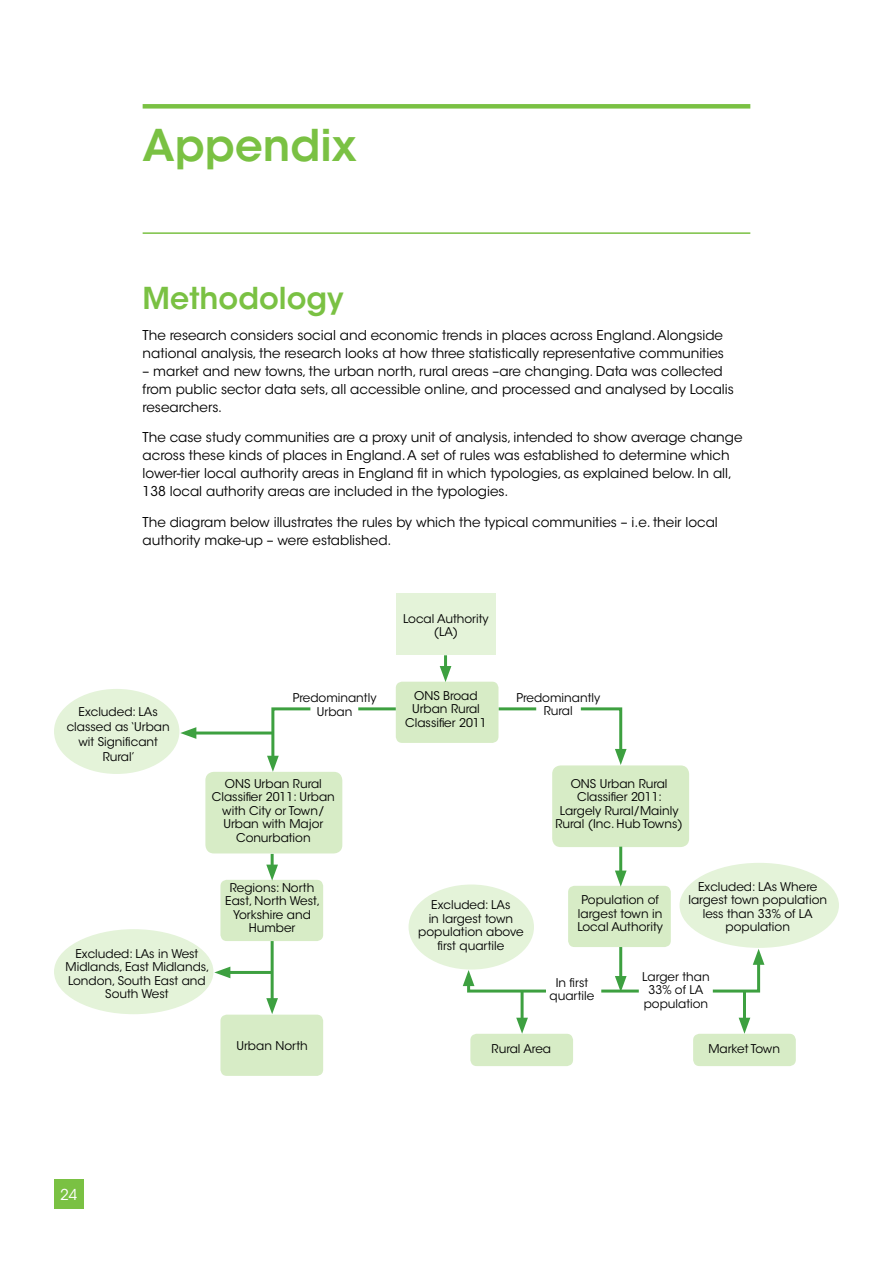
<style>
.page{position:relative;width:893px;height:1263px;background:#fff}
.page>*{position:absolute;margin:0;border:0;box-sizing:border-box;transform-origin:0 0}
.t1{font:600 43.5px "ITC Avant Garde Std";color:#7ac143}
.t2{font:600 30px "ITC Avant Garde Std";color:#7ac143}
.t3{font:15px "ITC Avant Garde Std";color:#fff}
.t4{font:13.5px/18px "ITC Avant Garde Std";color:#000}
.t5{font:12px/13.5px "ITC Avant Garde Std";color:#000;text-align:center}
</style>
<div class="page">
<div style="left:54px;top:1179px;width:30px;height:30px;background:#7ac143"></div>
<div style="left:143px;top:104px;width:607px;height:5px;background:#7ac143"></div>
<hr style="left:143px;top:232px;width:607px;height:2px;background:#7ac143">
<div style="left:54px;top:689px;width:125px;height:85px;background:#e4f3d9;border-radius:50%"></div>
<div style="left:409px;top:884px;width:125px;height:85px;background:#e4f3d9;border-radius:50%"></div>
<div style="left:54px;top:929px;width:159px;height:85px;background:#e4f3d9;border-radius:50%"></div>
<div style="left:679px;top:863px;width:160px;height:85px;background:#e4f3d9;border-radius:50%"></div>
<div style="left:397px;top:593px;width:99px;height:62px;background:#e4f3d9"></div>
<div style="left:205px;top:772px;width:137px;height:81px;background:#d7ecc6;border-radius:9px"></div>
<div style="left:552px;top:765px;width:137px;height:82px;background:#d7ecc6;border-radius:9px"></div>
<div style="left:220px;top:880px;width:103px;height:61px;background:#d7ecc6;border-radius:6px"></div>
<div style="left:568px;top:886px;width:103px;height:61px;background:#d7ecc6;border-radius:6px"></div>
<div style="left:396px;top:682px;width:102px;height:61px;background:#d7ecc6;border-radius:6px"></div>
<div style="left:220px;top:1015px;width:103px;height:61px;background:#d7ecc6;border-radius:6px"></div>
<div style="left:470px;top:1034px;width:103px;height:32px;background:#d7ecc6;border-radius:6px"></div>
<div style="left:693px;top:1034px;width:103px;height:32px;background:#d7ecc6;border-radius:6px"></div>
<hr style="left:271px;top:941px;width:3px;height:63px;background:#3da040">
<svg style="left:266px;top:998px;width:12px;height:16px"></svg>
<hr style="left:271px;top:854px;width:3px;height:16px;background:#3da040">
<svg style="left:266px;top:864px;width:12px;height:17px"></svg>
<hr style="left:444px;top:655px;width:3px;height:17px;background:#3da040">
<svg style="left:440px;top:666px;width:11px;height:16px"></svg>
<hr style="left:619px;top:847px;width:3px;height:29px;background:#3da040">
<svg style="left:615px;top:870px;width:12px;height:17px"></svg>
<hr style="left:619px;top:947px;width:3px;height:35px;background:#3da040">
<svg style="left:615px;top:976px;width:12px;height:13px"></svg>
<hr style="left:521px;top:991px;width:3px;height:32px;background:#3da040">
<svg style="left:516px;top:1018px;width:12px;height:16px"></svg>
<hr style="left:743px;top:991px;width:3px;height:32px;background:#3da040">
<svg style="left:739px;top:1018px;width:11px;height:16px"></svg>
<svg style="left:580px;top:707px;width:47px;height:58px"></svg>
<svg style="left:267px;top:707px;width:44px;height:65px"></svg>
<hr style="left:358px;top:707px;width:38px;height:3px;background:#3da040">
<hr style="left:499px;top:707px;width:37px;height:3px;background:#3da040">
<hr style="left:601px;top:989px;width:38px;height:3px;background:#3da040">
<svg style="left:463px;top:970px;width:83px;height:24px"></svg>
<svg style="left:712px;top:949px;width:52px;height:44px"></svg>
<hr style="left:225px;top:971px;width:47px;height:3px;background:#3da040">
<svg style="left:214px;top:966px;width:16px;height:12px"></svg>
<hr style="left:191px;top:731px;width:83px;height:3px;background:#3da040">
<svg style="left:180px;top:727px;width:16px;height:12px"></svg>
<h1 class="t1" style="left:143px;top:128px;width:216px">Appendix</h1>
<h2 class="t2" style="left:143px;top:286px;width:203px">Methodology</h2>
<p class="t4" style="left:143px;top:327px;width:583px">The research considers social and economic trends in places across England. Alongside national analysis, the research looks at how three statistically representative communities</p>
<p class="t4" style="left:143px;top:363px;width:593px">– market and new towns, the urban north, rural areas –are changing. Data was collected from public sector data sets, all accessible online, and processed and analysed by Localis researchers.</p>
<p class="t4" style="left:143px;top:430px;width:601px">The case study communities are a proxy unit of analysis, intended to show average change across these kinds of places in England. A set of rules was established to determine which lower-tier local authority areas in England fit in which typologies, as explained below. In all, 138 local authority areas are included in the typologies.</p>
<p class="t4" style="left:143px;top:515px;width:577px">The diagram below illustrates the rules by which the typical communities – i.e. their local authority make-up – were established.</p>
<p class="t5" style="left:67px;top:706px;width:104px;line-height:15px">Excluded: LAs classed as ‘Urban wit Significant<br>Rural’</p>
<p class="t5" style="left:403px;top:613px;width:87px">Local Authority (LA)</p>
<p class="t5" style="left:405px;top:690px;width:83px">ONS Broad<br>Urban Rural<br>Classifier 2011</p>
<p class="t5" style="left:293px;top:692px;width:85px">Predominantly<br>Urban</p>
<p class="t5" style="left:516px;top:692px;width:85px">Predominantly<br>Rural</p>
<p class="t5" style="left:212px;top:778px;width:125px">ONS Urban Rural<br>Classifier 2011: Urban with City or Town/<br>Urban with Major<br>Conurbation</p>
<p class="t5" style="left:555px;top:778px;width:129px">ONS Urban Rural<br>Classifier 2011:<br>Largely Rural/Mainly<br>Rural (Inc. Hub Towns)</p>
<p class="t5" style="left:66px;top:948px;width:146px">Excluded: LAs in West<br>Midlands, East Midlands,<br>London, South East and<br>South West</p>
<p class="t5" style="left:225px;top:882px;width:97px">Regions: North<br>East, North West,<br>Yorkshire and<br>Humber</p>
<p class="t5" style="left:418px;top:899px;width:107px">Excluded: LAs<br>in largest town population above first quartile</p>
<p class="t5" style="left:577px;top:894px;width:87px">Population of largest town in<br>Local Authority</p>
<p class="t5" style="left:688px;top:881px;width:140px">Excluded: LAs Where largest town population less than 33% of LA population</p>
<p class="t5" style="left:550px;top:977px;width:46px">In first quartile</p>
<p class="t5" style="left:642px;top:971px;width:69px">Larger than<br>33% of LA population</p>
<p class="t5" style="left:236px;top:1040px;width:73px">Urban North</p>
<p class="t5" style="left:492px;top:1043px;width:61px">Rural Area</p>
<p class="t5" style="left:708px;top:1043px;width:73px">Market Town</p>
<p class="t3" style="left:60px;top:1188px;width:19px">24</p>
</div>
